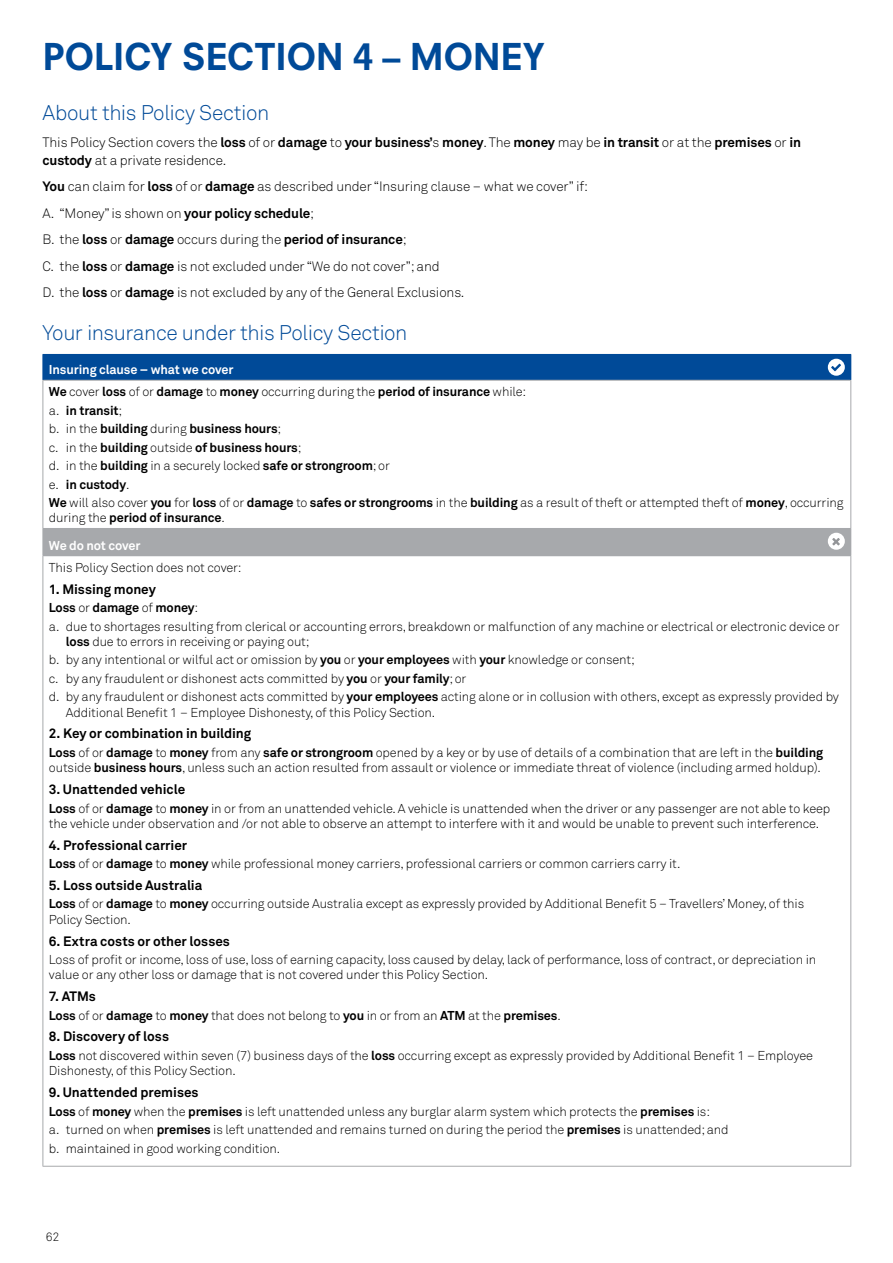
<style>
.page{position:relative;width:893px;height:1263px;background:#fff}
.page>*{position:absolute;margin:0;border:0;box-sizing:border-box;transform-origin:0 0}
.t1{font:800 36px "Neuzeit SLT Std";letter-spacing:-.01em;color:#004a98}
.t2{font:300 21px "Akkurat Std";letter-spacing:-.02em;color:#004a98}
.t3{font:300 13.5px/26.5px "Akkurat Std";letter-spacing:-.01em;color:#000}
.t4{font:700 13.5px "Akkurat Std";color:#000}
.t5{font:300 12.75px/18.5px "Akkurat Std";letter-spacing:-.01em;color:#000}
.t6{font:700 12.75px/27.3px "Akkurat Std";letter-spacing:-.01em;color:#000}
.t7{font:300 12px "Akkurat Std";color:#000}
.s1{font-weight:700}
.s2{font-weight:700;color:#fff}
.s3{font-weight:300}
.s4{color:#fff}
</style>
<div class="page">
<div style="left:43px;top:354px;width:808px;height:26px;background:#004a98"></div>
<div style="left:43px;top:528px;width:808px;height:28px;background:#a7a9ac"></div>
<hr style="left:43px;top:380px;width:808px;height:1px;background:#a7a9ac">
<hr style="left:43px;top:381px;width:1px;height:147px;background:#a7a9ac">
<hr style="left:850px;top:381px;width:1px;height:147px;background:#a7a9ac">
<hr style="left:43px;top:556px;width:1px;height:610px;background:#a7a9ac">
<hr style="left:850px;top:556px;width:1px;height:610px;background:#a7a9ac">
<hr style="left:43px;top:1166px;width:808px;height:1px;background:#a7a9ac">
<div style="left:828px;top:359px;width:17px;height:17px;background:#fff;border-radius:50%"></div>
<svg style="left:831px;top:364px;width:10px;height:7px"></svg>
<div style="left:828px;top:533px;width:17px;height:17px;background:#fff;border-radius:50%"></div>
<svg style="left:832px;top:538px;width:8px;height:7px"></svg>
<h1 class="t1" style="left:43px;top:34px;width:504px">POLICY SECTION 4 – MONEY</h1>
<h2 class="t2" style="left:43px;top:101px;width:228px">About this Policy Section</h2>
<p class="t3" style="left:43px;top:133px;width:760px;line-height:18px">This Policy Section covers the <span class="s1">loss</span> of or <span class="s1">damage</span> to <span class="s1">your business’</span>s <span class="s1">money</span>. The <span class="s1">money</span> may be <span class="s1">in transit</span> or at the <span class="s1">premises</span> or <span class="s1">in custody</span> at a private residence.</p>
<p class="t3" style="left:43px;top:173px;width:547px"><span class="s1">You</span> can claim for <span class="s1">loss</span> of or <span class="s1">damage</span> as described under “Insuring clause – what we cover” if:<br>A. “Money” is shown on <span class="s1">your policy schedule</span>;<br>B. the <span class="s1">loss</span> or <span class="s1">damage</span> occurs during the <span class="s1">period of insurance</span>;<br>C. the <span class="s1">loss</span> or <span class="s1">damage</span> is not excluded under “We do not cover”; and<br>D. the <span class="s1">loss</span> or <span class="s1">damage</span> is not excluded by any of the General Exclusions.</p>
<h2 class="t2" style="left:43px;top:320px;width:366px">Your insurance under this Policy Section</h2>
<p class="t5" style="left:49px;top:359px;width:479px;line-height:22px"><span class="s2">Insuring clause – what we cover<br></span><span class="s1">We</span> cover <span class="s1">loss</span> of or <span class="s1">damage</span> to <span class="s1">money</span> occurring during the <span class="s1">period of insurance</span> while:</p>
<p class="t5" style="left:49px;top:401px;width:796px">a. <span class="s1">in transit</span>;<br>b. in the <span class="s1">building</span> during <span class="s1">business hours</span>;<br>c. in the <span class="s1">building</span> outside <span class="s1">of business hours</span>;<br>d. in the <span class="s1">building</span> in a securely locked <span class="s1">safe or strongroom</span>; or<br>e. <span class="s1">in custody</span>.<br><span class="s1">We</span> will also cover <span class="s1">you</span> for <span class="s1">loss</span> of or <span class="s1">damage</span> to <span class="s1">safes or strongrooms</span> in the <span class="s1">building</span> as a result of theft or attempted theft of <span class="s1">money</span>, occurring</p>
<p class="t6" style="left:49px;top:504px;width:177px"><span class="s3">during the</span> period of insurance<span class="s3">.<br></span><span class="s4">We do not cover</span></p>
<p class="t5" style="left:49px;top:558px;width:194px">This Policy Section does not cover:</p>
<p class="t4" style="left:49px;top:580px;width:108px">1. Missing money</p>
<p class="t5" style="left:49px;top:598px;width:792px"><span class="s1">Loss</span> or <span class="s1">damage</span> of <span class="s1">money</span>:<br>a. due to shortages resulting from clerical or accounting errors, breakdown or malfunction of any machine or electrical or electronic device or</p>
<p class="t5" style="left:49px;top:632px;width:791px;text-indent:17px"><span class="s1">loss</span> due to errors in receiving or paying out;<br>b. by any intentional or wilful act or omission by <span class="s1">you</span> or <span class="s1">your employees</span> with <span class="s1">your</span> knowledge or consent;<br>c. by any fraudulent or dishonest acts committed by <span class="s1">you</span> or <span class="s1">your family</span>; or<br>d. by any fraudulent or dishonest acts committed by <span class="s1">your employees</span> acting alone or in collusion with others, except as expressly provided by</p>
<p class="t5" style="left:66px;top:703px;width:371px">Additional Benefit 1 – Employee Dishonesty, of this Policy Section.</p>
<p class="t4" style="left:49px;top:725px;width:204px">2. Key or combination in building</p>
<p class="t5" style="left:49px;top:745px;width:776px;line-height:15.3px"><span class="s1">Loss</span> of or <span class="s1">damage</span> to <span class="s1">money</span> from any <span class="s1">safe or strongroom</span> opened by a key or by use of details of a combination that are left in the <span class="s1">building </span>outside <span class="s1">business hours</span>, unless such an action resulted from assault or violence or immediate threat of violence (including armed holdup).</p>
<p class="t4" style="left:49px;top:781px;width:138px">3. Unattended vehicle</p>
<p class="t5" style="left:49px;top:800px;width:783px;line-height:15.3px"><span class="s1">Loss</span> of or <span class="s1">damage</span> to <span class="s1">money</span> in or from an unattended vehicle. A vehicle is unattended when the driver or any passenger are not able to keep the vehicle under observation and /or not able to observe an attempt to interfere with it and would be unable to prevent such interference.</p>
<p class="t4" style="left:49px;top:836px;width:140px">4. Professional carrier</p>
<p class="t5" style="left:49px;top:854px;width:633px"><span class="s1">Loss</span> of or <span class="s1">damage</span> to <span class="s1">money</span> while professional money carriers, professional carriers or common carriers carry it.</p>
<p class="t4" style="left:49px;top:877px;width:155px">5. Loss outside Australia</p>
<p class="t5" style="left:49px;top:896px;width:757px;line-height:15.3px"><span class="s1">Loss</span> of or <span class="s1">damage</span> to <span class="s1">money</span> occurring outside Australia except as expressly provided by Additional Benefit 5 – Travellers’ Money, of this<br>Policy Section.</p>
<p class="t4" style="left:49px;top:932px;width:183px">6. Extra costs or other losses</p>
<p class="t5" style="left:49px;top:952px;width:769px;line-height:15.3px">Loss of profit or income, loss of use, loss of earning capacity, loss caused by delay, lack of performance, loss of contract, or depreciation in value or any other loss or damage that is not covered under this Policy Section.</p>
<p class="t4" style="left:49px;top:988px;width:49px">7. ATMs</p>
<p class="t5" style="left:49px;top:1006px;width:513px"><span class="s1">Loss</span> of or <span class="s1">damage</span> to <span class="s1">money</span> that does not belong to <span class="s1">you</span> in or from an <span class="s1">ATM</span> at the <span class="s1">premises</span>.</p>
<p class="t4" style="left:49px;top:1028px;width:122px">8. Discovery of loss</p>
<p class="t5" style="left:49px;top:1048px;width:766px;line-height:15.3px"><span class="s1">Loss</span> not discovered within seven (7) business days of the <span class="s1">loss</span> occurring except as expressly provided by Additional Benefit 1 – Employee<br>Dishonesty, of this Policy Section.</p>
<p class="t4" style="left:49px;top:1084px;width:151px">9. Unattended premises</p>
<p class="t5" style="left:49px;top:1102px;width:681px"><span class="s1">Loss</span> of <span class="s1">money</span> when the <span class="s1">premises</span> is left unattended unless any burglar alarm system which protects the <span class="s1">premises</span> is:<br>a. turned on when <span class="s1">premises</span> is left unattended and remains turned on during the period the <span class="s1">premises</span> is unattended; and b. maintained in good working condition.</p>
<p class="t7" style="left:46px;top:1229px;width:15px">62</p>
</div>
